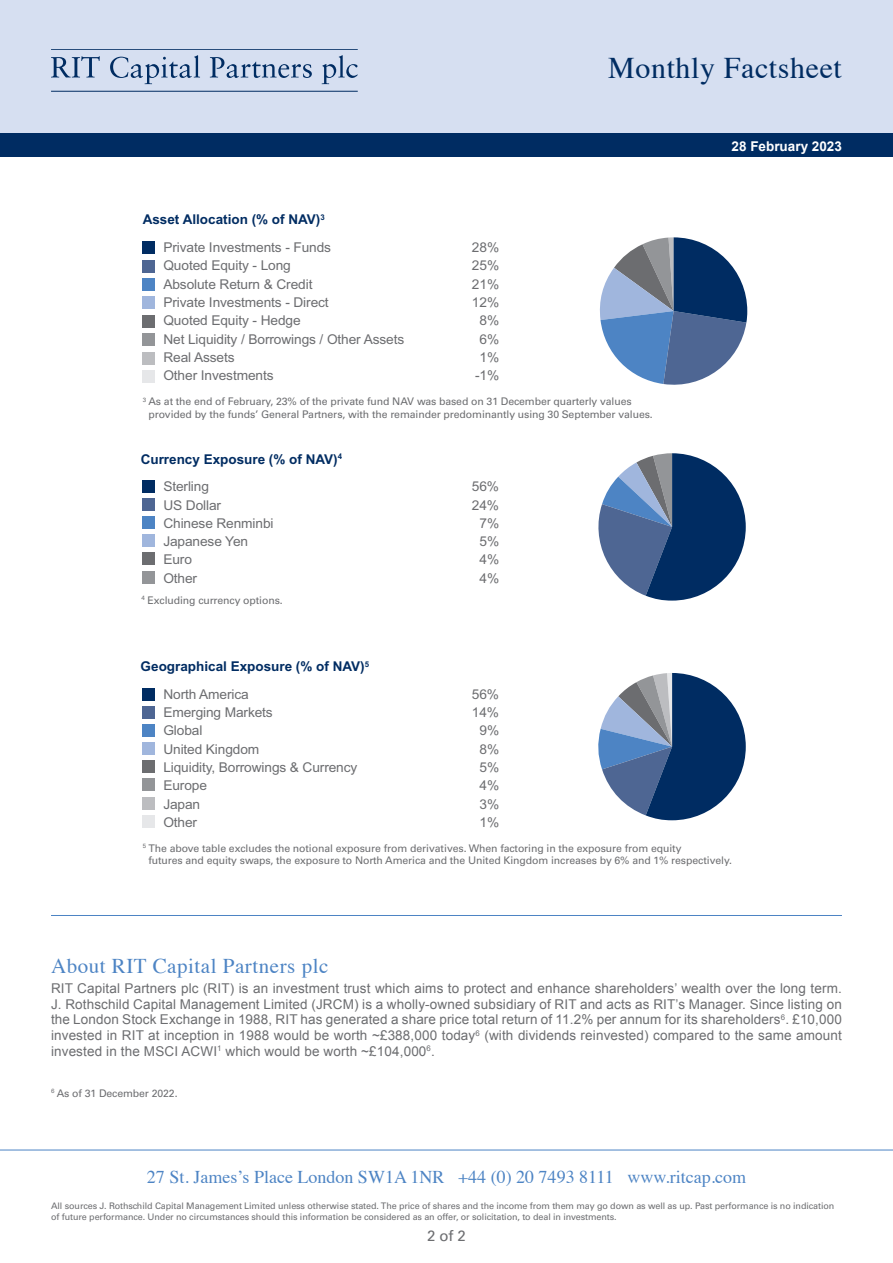
<style>
.page{position:relative;width:893px;height:1263px;background:#fff}
.page>*{position:absolute;margin:0;border:0;box-sizing:border-box;transform-origin:0 0}
.t1{font:30px "Times";letter-spacing:.02em;color:#002c62}
.body{font:21px "Times";letter-spacing:.025em;color:#4d84c4}
.sunheading{font:18px "Times";color:#4d84c4}
.t2{font:15px "Univers LT Pro 55 Roman";color:#6c6d70}
.body-2{font:13.5px/15.8px "Arial";letter-spacing:-.01em;color:#6c6d70;text-align:justify}
.t3{font:700 13.5px "Arial";color:#002c62}
.subheading_2{font:700 13.5px "Arial";color:#fff}
.t4{font:10.5px/12.6px "Univers LT Pro 55 Roman";letter-spacing:-.01em;color:#6c6d70}
.t5{font:9px/10.8px "Univers LT Pro 55 Roman";letter-spacing:-.01em;color:#6c6d70}
</style>
<div class="page">
<hr style="left:0;top:1150px;width:893px;height:1px;background:#4d84c4">
<hr style="left:51px;top:915px;width:791px;height:1px;background:#4d84c4">
<div style="left:142px;top:241px;width:13px;height:13px;background:#002c62"></div>
<div style="left:142px;top:260px;width:13px;height:12px;background:#4e6693"></div>
<div style="left:142px;top:297px;width:13px;height:12px;background:#a0b6dd"></div>
<div style="left:142px;top:315px;width:13px;height:13px;background:#6c6d70"></div>
<div style="left:142px;top:333px;width:13px;height:13px;background:#939598"></div>
<div style="left:142px;top:797px;width:13px;height:12px;background:#bcbdc0"></div>
<div style="left:142px;top:815px;width:13px;height:12px;background:#e6e7e9"></div>
<div style="left:142px;top:278px;width:13px;height:13px;background:#4d84c4"></div>
<svg style="left:599px;top:237px;width:148px;height:148px"></svg>
<div style="left:142px;top:480px;width:13px;height:13px;background:#002c62"></div>
<div style="left:142px;top:498px;width:13px;height:13px;background:#4e6693"></div>
<div style="left:142px;top:534px;width:13px;height:13px;background:#a0b6dd"></div>
<div style="left:142px;top:553px;width:13px;height:12px;background:#6c6d70"></div>
<div style="left:142px;top:571px;width:13px;height:12px;background:#939598"></div>
<div style="left:142px;top:516px;width:13px;height:13px;background:#4d84c4"></div>
<svg style="left:598px;top:453px;width:148px;height:148px"></svg>
<div style="left:142px;top:688px;width:13px;height:12px;background:#002c62"></div>
<div style="left:142px;top:706px;width:13px;height:13px;background:#4e6693"></div>
<div style="left:142px;top:742px;width:13px;height:13px;background:#a0b6dd"></div>
<div style="left:142px;top:760px;width:13px;height:13px;background:#6c6d70"></div>
<div style="left:142px;top:778px;width:13px;height:13px;background:#939598"></div>
<div style="left:142px;top:724px;width:13px;height:13px;background:#4d84c4"></div>
<svg style="left:598px;top:673px;width:148px;height:147px"></svg>
<div style="left:142px;top:352px;width:13px;height:13px;background:#bcbdc0"></div>
<div style="left:142px;top:370px;width:13px;height:13px;background:#e6e7e9"></div>
<div style="left:0;top:0;width:893px;height:141px;background:#d6dff1"></div>
<div style="left:0;top:134px;width:893px;height:23px;background:#002c62"></div>
<svg style="left:51px;top:56px;width:49px;height:21px"></svg>
<svg style="left:110px;top:55px;width:90px;height:29px"></svg>
<svg style="left:210px;top:57px;width:102px;height:21px"></svg>
<svg style="left:322px;top:55px;width:36px;height:29px"></svg>
<hr style="left:51px;top:49px;width:307px;height:1px;background:#002c62">
<hr style="left:51px;top:91px;width:307px;height:1px;background:#002c62">
<p class="t1" style="left:608px;top:40px;width:235px">Monthly Factsheet</p>
<p class="t3" style="left:143px;top:211px;width:184px">Asset Allocation (% of NAV)<sup>3</sup></p>
<p class="body-2" style="left:163px;top:240px;width:169px">Private Investments - Funds</p>
<p class="body-2" style="left:472px;top:240px;width:29px">28%</p>
<p class="body-2" style="left:163px;top:258px;width:129px">Quoted Equity - Long</p>
<p class="body-2" style="left:472px;top:258px;width:29px">25%</p>
<p class="body-2" style="left:163px;top:276px;width:151px">Absolute Return &amp; Credit</p>
<p class="body-2" style="left:472px;top:276px;width:29px">21%</p>
<p class="body-2" style="left:163px;top:295px;width:167px">Private Investments - Direct</p>
<p class="body-2" style="left:472px;top:295px;width:29px">12%</p>
<p class="body-2" style="left:163px;top:313px;width:139px">Quoted Equity - Hedge</p>
<p class="body-2" style="left:479px;top:313px;width:21px">8%</p>
<p class="body-2" style="left:163px;top:331px;width:242px">Net Liquidity / Borrowings / Other Assets</p>
<p class="body-2" style="left:479px;top:331px;width:21px">6%</p>
<p class="body-2" style="left:163px;top:349px;width:73px">Real Assets</p>
<p class="body-2" style="left:479px;top:349px;width:21px">1%</p>
<p class="body-2" style="left:163px;top:368px;width:112px">Other Investments</p>
<p class="body-2" style="left:475px;top:368px;width:26px">-1%</p>
<p class="t4" style="left:148px;top:395px;width:506px;text-indent:-6px"><sup>3</sup> As at the end of February, 23% of the private fund NAV was based on 31 December quarterly values provided by the funds’ General Partners, with the remainder predominantly using 30 September values.</p>
<p class="t3" style="left:141px;top:450px;width:203px">Currency Exposure (% of NAV)<sup>4</sup></p>
<p class="body-2" style="left:163px;top:479px;width:47px">Sterling</p>
<p class="body-2" style="left:472px;top:479px;width:29px">56%</p>
<p class="body-2" style="left:163px;top:497px;width:59px">US Dollar</p>
<p class="body-2" style="left:472px;top:497px;width:29px">24%</p>
<p class="body-2" style="left:163px;top:515px;width:112px">Chinese Renminbi</p>
<p class="body-2" style="left:479px;top:515px;width:21px">7%</p>
<p class="body-2" style="left:163px;top:534px;width:86px">Japanese Yen</p>
<p class="body-2" style="left:479px;top:534px;width:21px">5%</p>
<p class="body-2" style="left:163px;top:552px;width:30px">Euro</p>
<p class="body-2" style="left:479px;top:552px;width:21px">4%</p>
<p class="body-2" style="left:163px;top:570px;width:35px">Other</p>
<p class="body-2" style="left:479px;top:570px;width:21px">4%</p>
<p class="t4" style="left:141px;top:593px;width:143px"><sup>4</sup> Excluding currency options.</p>
<p class="t3" style="left:141px;top:657px;width:230px">Geographical Exposure (% of NAV)<sup>5</sup></p>
<p class="body-2" style="left:163px;top:686px;width:87px">North America</p>
<p class="body-2" style="left:472px;top:686px;width:29px">56%</p>
<p class="body-2" style="left:163px;top:704px;width:111px">Emerging Markets</p>
<p class="body-2" style="left:472px;top:704px;width:29px">14%</p>
<p class="body-2" style="left:163px;top:723px;width:41px">Global</p>
<p class="body-2" style="left:479px;top:723px;width:21px">9%</p>
<p class="body-2" style="left:163px;top:741px;width:97px">United Kingdom</p>
<p class="body-2" style="left:479px;top:741px;width:21px">8%</p>
<p class="body-2" style="left:163px;top:759px;width:195px">Liquidity, Borrowings &amp; Currency</p>
<p class="body-2" style="left:479px;top:759px;width:21px">5%</p>
<p class="body-2" style="left:163px;top:778px;width:45px">Europe</p>
<p class="body-2" style="left:479px;top:778px;width:21px">4%</p>
<p class="body-2" style="left:163px;top:796px;width:38px">Japan</p>
<p class="body-2" style="left:479px;top:796px;width:21px">3%</p>
<p class="body-2" style="left:163px;top:814px;width:35px">Other</p>
<p class="body-2" style="left:479px;top:814px;width:21px">1%</p>
<p class="subheading_2" style="left:732px;top:137px;width:112px">28 February 2023</p>
<p class="t4" style="left:148px;top:841px;width:585px;text-indent:-6px"><sup>5</sup> The above table excludes the notional exposure from derivatives. When factoring in the exposure from equity<br>futures and equity swaps, the exposure to North America and the United Kingdom increases by 6% and 1% respectively.</p>
<p class="body" style="left:51px;top:946px;width:279px">About RIT Capital Partners plc</p>
<p class="body-2" style="left:51px;top:980px;width:792px">RIT Capital Partners plc (RIT) is an investment trust which aims to protect and enhance shareholders’ wealth over the long term.<br>J. Rothschild Capital Management Limited (JRCM) is a wholly-owned subsidiary of RIT and acts as RIT’s Manager. Since listing on the London Stock Exchange in 1988, RIT has generated a share price total return of 11.2% per annum for its shareholders<sup>6</sup>. £10,000 invested in RIT at inception in 1988 would be worth ~£388,000 today<sup>6</sup> (with dividends reinvested) compared to the same amount invested in the MSCI ACWI<sup>1</sup> which would be worth ~£104,000<sup>6</sup>.</p>
<p class="t4" style="left:51px;top:1086px;width:128px"><sup>6</sup> As of 31 December 2022.</p>
<p class="sunheading" style="left:147px;top:1160px;width:601px">27 St. James’s Place London SW1A 1NR +44 (0) 20 7493 8111 www.ritcap.com</p>
<p class="t5" style="left:51px;top:1200px;width:785px">All sources J. Rothschild Capital Management Limited unless otherwise stated. The price of shares and the income from them may go down as well as up. Past performance is no indication of future performance. Under no circumstances should this information be considered as an offer, or solicitation, to deal in investments.</p>
<p class="t2" style="left:427px;top:1225px;width:40px">2 of 2</p>
</div>
